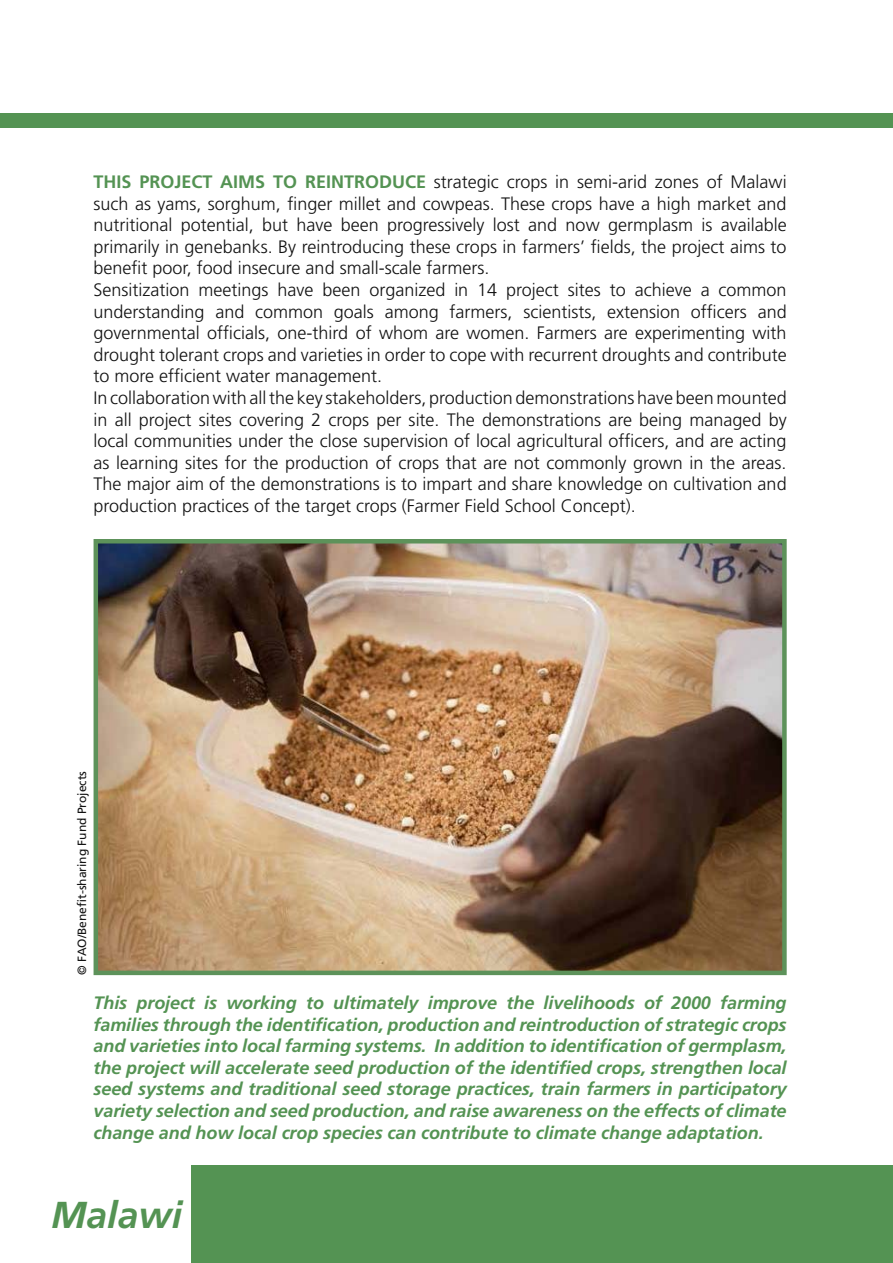
<style>
.page{position:relative;width:893px;height:1263px;background:#fff}
.page>*{position:absolute;margin:0;border:0;box-sizing:border-box;transform-origin:0 0}
.t1{font:italic 700 37.5px "Frutiger";color:#549353}
.t2{font:300 18px/21.6px "Frutiger";color:#121212}
.t3{font:italic 700 18px/21.6px "Frutiger";letter-spacing:-.005em;color:#549353;text-align:justify}
.t4{font:12px "Frutiger";color:#121212}
.s1{font-weight:700;color:#549353}
</style>
<div class="page">
<div style="left:191px;top:1165px;width:702px;height:98px;background:#549353"></div>
<img style="left:99px;top:544px;width:683px;height:426px">
<div style="left:94px;top:539px;width:693px;height:436px;border:4px solid #5d925a"></div>
<div style="left:0;top:113px;width:893px;height:15px;background:#549353"></div>
<p class="t2" style="left:94px;top:171px;width:695px"><span class="s1">THIS PROJECT AIMS TO REINTRODUCE</span> strategic crops in semi-arid zones of Malawi such as yams, sorghum, finger millet and cowpeas. These crops have a high market and nutritional potential, but have been progressively lost and now germplasm is available primarily in genebanks. By reintroducing these crops in farmers’ fields, the project aims to benefit poor, food insecure and small-scale farmers.<br>Sensitization meetings have been organized in 14 project sites to achieve a common understanding and common goals among farmers, scientists, extension officers and governmental officials, one-third of whom are women. Farmers are experimenting with drought tolerant crops and varieties in order to cope with recurrent droughts and contribute to more efficient water management.<br>In collaboration with all the key stakeholders, production demonstrations have been mounted in all project sites covering 2 crops per site. The demonstrations are being managed by local communities under the close supervision of local agricultural officers, and are acting as learning sites for the production of crops that are not commonly grown in the areas.<br>The major aim of the demonstrations is to impart and share knowledge on cultivation and production practices of the target crops (Farmer Field School Concept).</p>
<p class="t4" style="left:75px;top:975px;width:205px;rotate:-90deg">© FAO/Benefit-sharing Fund Projects</p>
<p class="t3" style="left:94px;top:992px;width:695px">This project is working to ultimately improve the livelihoods of 2000 farming families through the identification, production and reintroduction of strategic crops and varieties into local farming systems. In addition to identification of germplasm, the project will accelerate seed production of the identified crops, strengthen local seed systems and traditional seed storage practices, train farmers in participatory variety selection and seed production, and raise awareness on the effects of climate change and how local crop species can contribute to climate change adaptation.</p>
<h1 class="t1" style="left:51px;top:1193px;width:133px">Malawi</h1>
</div>
